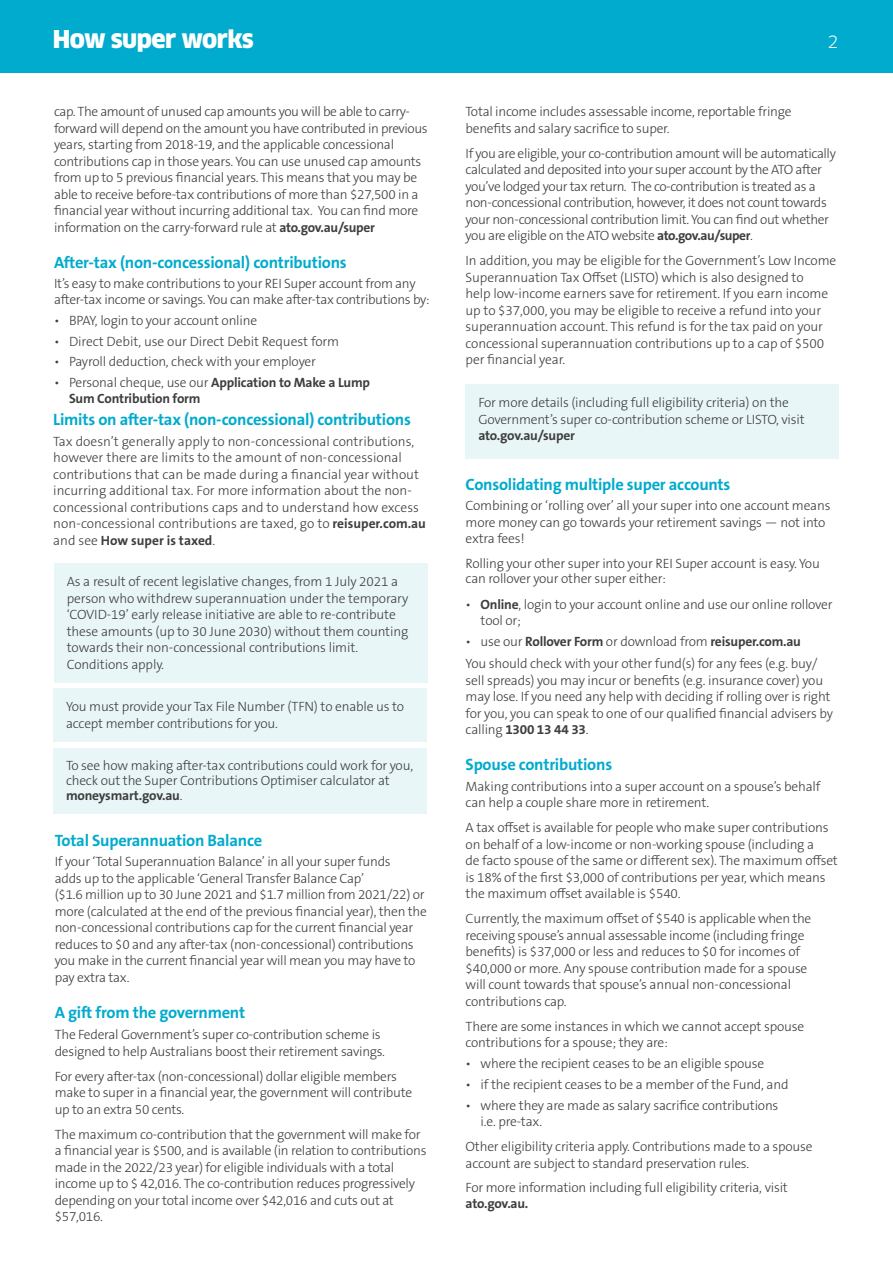
<style>
.page{position:relative;width:893px;height:1263px;background:#fff}
.page>*{position:absolute;margin:0;border:0;box-sizing:border-box;transform-origin:0 0}
.body{font:900 24px "Clan OT";letter-spacing:-.02em;color:#fff}
.NEW_SUBHEAD_B{font:700 16.5px "The Sans B W7";letter-spacing:-.015em;color:#00abcd}
.body-2{font:16.5px "Clan OT";color:#fff}
.body-3{font:300 13.5px/16.5px "The Sans B W3";letter-spacing:-.02em;color:#3e3e3f}
.Callout{font:300 13.5px/16.5px "The Sans B W3";letter-spacing:-.015em;color:#3e3e3f}
.body-4{font:300 13.5px/16.5px "The Sans B W3";color:#3e3e3f}
.t1{font:700 13.5px/15.8px "The Sans B W7";letter-spacing:-.015em;color:#3e3e3f}
.s1{font-family:"The Sans B W7";font-weight:700}
.s2{font-family:"The Sans B W3";font-weight:300}
</style>
<div class="page">
<div style="left:466px;top:384px;width:373px;height:74px;background:#e9f6f7"></div>
<div style="left:54px;top:563px;width:373px;height:119px;background:#e9f6f7"></div>
<div style="left:53px;top:748px;width:374px;height:65px;background:#e9f6f7"></div>
<div style="left:53px;top:688px;width:374px;height:54px;background:#e9f6f7"></div>
<div style="left:0;top:0;width:893px;height:72px;background:#00abcd"></div>
<p class="body" style="left:53px;top:25px;width:203px">How super works</p>
<p class="body-2" style="left:827px;top:32px;width:12px">2</p>
<p class="body-3" style="left:54px;top:104px;width:375px">cap. The amount of unused cap amounts you will be able to carry&shy;forward will depend on the amount you have contributed in previous years, starting from 2018-19, and the applicable concessional contributions cap in those years. You can use unused cap amounts from up to 5 previous financial years. This means that you may be able to receive before-tax contributions of more than $27,500 in a financial year without incurring additional tax. You can find more information on the carry-forward rule at <span class="s1">ato.gov.au/super</span></p>
<p class="NEW_SUBHEAD_B" style="left:54px;top:252px;width:294px">After-tax (non-concessional) contributions</p>
<p class="body-3" style="left:54px;top:276px;width:377px;line-height:15.8px">It’s easy to make contributions to your REI Super account from any after-tax income or savings. You can make after-tax contributions by:</p>
<p class="body-3" style="left:54px;top:312px;width:205px">• BPAY, login to your account online</p>
<p class="body-3" style="left:54px;top:333px;width:287px">• Direct Debit, use our Direct Debit Request form</p>
<p class="body-3" style="left:54px;top:354px;width:263px">• Payroll deduction, check with your employer</p>
<p class="t1" style="left:69px;top:375px;width:303px;text-indent:-15px"><span class="s2">• Personal cheque, use our</span> Application to Make a Lump<br>Sum Contribution form</p>
<p class="NEW_SUBHEAD_B" style="left:53px;top:409px;width:359px">Limits on after-tax (non-concessional) contributions</p>
<p class="body-4" style="left:53px;top:433px;width:374px">Tax doesn’t generally apply to non-concessional contributions, however there are limits to the amount of non-concessional contributions that can be made during a financial year without incurring additional tax. For more information about the non&shy;concessional contributions caps and to understand how excess non-concessional contributions are taxed, go to <span class="s1">reisuper.com.au </span>and see <span class="s1">How super is taxed</span>.</p>
<p class="Callout" style="left:67px;top:573px;width:343px">As a result of recent legislative changes, from 1 July 2021 a person who withdrew superannuation under the temporary ‘COVID-19’ early release initiative are able to re-contribute these amounts (up to 30 June 2030) without them counting towards their non-concessional contributions limit.<br>Conditions apply.</p>
<p class="Callout" style="left:66px;top:698px;width:340px">You must provide your Tax File Number (TFN) to enable us to accept member contributions for you.</p>
<p class="Callout" style="left:66px;top:758px;width:349px;line-height:15px">To see how making after-tax contributions could work for you, check out the Super Contributions Optimiser calculator at <span class="s1">moneysmart.gov.au</span>.</p>
<p class="NEW_SUBHEAD_B" style="left:55px;top:829px;width:209px">Total Superannuation Balance</p>
<p class="body-3" style="left:55px;top:854px;width:374px">If your ‘Total Superannuation Balance’ in all your super funds<br>adds up to the applicable ‘General Transfer Balance Cap’<br>($1.6 million up to 30 June 2021 and $1.7 million from 2021/22) or more (calculated at the end of the previous financial year), then the non-concessional contributions cap for the current financial year reduces to $0 and any after-tax (non-concessional) contributions you make in the current financial year will mean you may have to pay extra tax.</p>
<p class="NEW_SUBHEAD_B" style="left:55px;top:1002px;width:192px">A gift from the government</p>
<p class="body-3" style="left:55px;top:1026px;width:332px">The Federal Government’s super co-contribution scheme is designed to help Australians boost their retirement savings.</p>
<p class="body-3" style="left:55px;top:1068px;width:359px">For every after-tax (non-concessional) dollar eligible members make to super in a financial year, the government will contribute up to an extra 50 cents.</p>
<p class="body-3" style="left:55px;top:1126px;width:373px">The maximum co-contribution that the government will make for a financial year is $500, and is available (in relation to contributions made in the 2022/23 year) for eligible individuals with a total income up to $ 42,016. The co-contribution reduces progressively depending on your total income over $42,016 and cuts out at $57,016.</p>
<p class="body-3" style="left:466px;top:104px;width:327px">Total income includes assessable income, reportable fringe benefits and salary sacrifice to super.</p>
<p class="body-3" style="left:466px;top:145px;width:372px">If you are eligible, your co-contribution amount will be automatically calculated and deposited into your super account by the ATO after you’ve lodged your tax return. The co-contribution is treated as a non-concessional contribution, however, it does not count towards your non-concessional contribution limit. You can find out whether you are eligible on the ATO website <span class="s1">ato.gov.au/super</span>.</p>
<p class="body-3" style="left:466px;top:253px;width:372px">In addition, you may be eligible for the Government’s Low Income Superannuation Tax Offset (LISTO) which is also designed to<br>help low-income earners save for retirement. If you earn income up to $37,000, you may be eligible to receive a refund into your superannuation account. This refund is for the tax paid on your concessional superannuation contributions up to a cap of $500 per financial year.</p>
<p class="Callout" style="left:478px;top:394px;width:328px">For more details (including full eligibility criteria) on the<br>Government’s super co-contribution scheme or LISTO, visit <span class="s1">ato.gov.au/super</span></p>
<p class="NEW_SUBHEAD_B" style="left:466px;top:473px;width:266px">Consolidating multiple super accounts</p>
<p class="body-3" style="left:466px;top:498px;width:366px">Combining or ‘rolling over’ all your super into one account means more money can go towards your retirement savings — not into extra fees!</p>
<p class="body-3" style="left:466px;top:555px;width:356px;line-height:15.9px">Rolling your other super into your REI Super account is easy. You can rollover your other super either:</p>
<p class="body-3" style="left:481px;top:596px;width:353px;text-indent:-15px">• <span class="s1">Online</span>, login to your account online and use our online rollover tool or;</p>
<p class="t1" style="left:466px;top:633px;width:337px"><span class="s2">• use our</span> Rollover Form <span class="s2">or download from</span> reisuper.com.au</p>
<p class="body-3" style="left:466px;top:655px;width:369px">You should check with your other fund(s) for any fees (e.g. buy/ sell spreads) you may incur or benefits (e.g. insurance cover) you may lose. If you need any help with deciding if rolling over is right for you, you can speak to one of our qualified financial advisers by calling <span class="s1">1300 13 44 33</span>.</p>
<p class="NEW_SUBHEAD_B" style="left:466px;top:754px;width:148px">Spouse contributions</p>
<p class="body-3" style="left:466px;top:778px;width:356px">Making contributions into a super account on a spouse’s behalf can help a couple share more in retirement.</p>
<p class="body-3" style="left:466px;top:819px;width:374px">A tax offset is available for people who make super contributions on behalf of a low-income or non-working spouse (including a<br>de facto spouse of the same or different sex). The maximum offset is 18% of the first $3,000 of contributions per year, which means the maximum offset available is $540.</p>
<p class="body-3" style="left:466px;top:910px;width:347px">Currently, the maximum offset of $540 is applicable when the receiving spouse’s annual assessable income (including fringe benefits) is $37,000 or less and reduces to $0 for incomes of $40,000 or more. Any spouse contribution made for a spouse will count towards that spouse’s annual non-concessional contributions cap.</p>
<p class="body-3" style="left:466px;top:1018px;width:340px">There are some instances in which we cannot accept spouse contributions for a spouse; they are:</p>
<p class="body-3" style="left:466px;top:1055px;width:300px">• where the recipient ceases to be an eligible spouse</p>
<p class="body-3" style="left:466px;top:1076px;width:324px">• if the recipient ceases to be a member of the Fund, and</p>
<p class="body-3" style="left:481px;top:1097px;width:299px;text-indent:-15px">• where they are made as salary sacrifice contributions i.e. pre-tax.</p>
<p class="body-3" style="left:466px;top:1138px;width:348px">Other eligibility criteria apply. Contributions made to a spouse account are subject to standard preservation rules.</p>
<p class="body-3" style="left:466px;top:1179px;width:324px;line-height:15.8px">For more information including full eligibility criteria, visit <span class="s1">ato.gov.au.</span></p>
</div>
